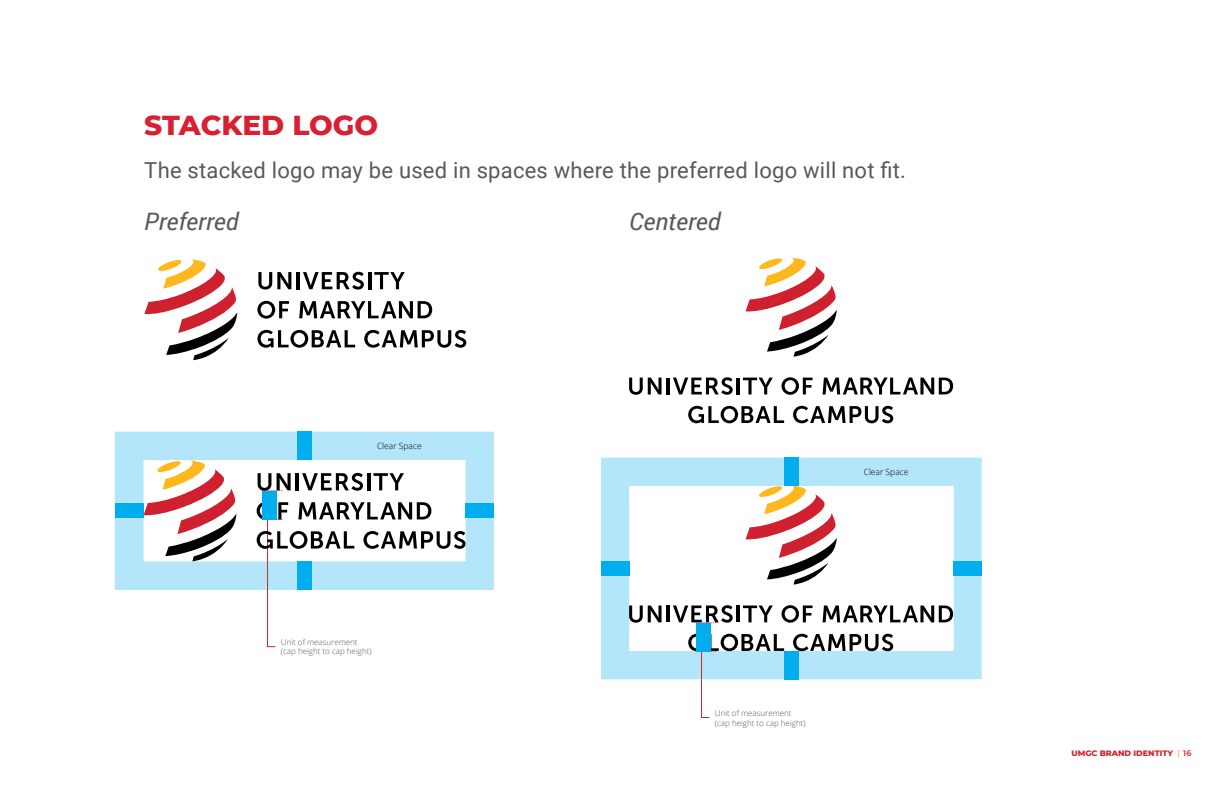
<style>
.page{position:relative;width:1224px;height:792px;background:#fff}
.page>*{position:absolute;margin:0;border:0;box-sizing:border-box;transform-origin:0 0}
.t1{font:800 28px "Montserrat";color:#da1f32}
.t2{font:italic 24px "Roboto";color:#58595b}
.t3{font:22px "Roboto";letter-spacing:.01em;color:#58595b}
.t4{font:300 8.5px "Open Sans";color:#000}
.t5{font:300 8px/9.6px "Open Sans";color:#58595b}
.t6{font:800 8px "Montserrat";color:#cf202f}
.s1{font-weight:600;color:#ffb71e}
.s2{font-weight:600}
</style>
<div class="page">
<svg style="left:115px;top:432px;width:379px;height:158px;fill:#b3e6fa"></svg>
<div style="left:297px;top:432px;width:15px;height:28px;background:#00aeef"></div>
<svg style="left:258px;top:272px;width:33px;height:18px"></svg>
<hr style="left:297px;top:272px;width:3px;height:17px;background:#000">
<svg style="left:303px;top:272px;width:61px;height:18px"></svg>
<hr style="left:368px;top:272px;width:3px;height:17px;background:#000">
<svg style="left:374px;top:272px;width:31px;height:17px"></svg>
<svg style="left:257px;top:301px;width:32px;height:18px"></svg>
<svg style="left:299px;top:301px;width:133px;height:17px"></svg>
<svg style="left:257px;top:330px;width:98px;height:18px"></svg>
<svg style="left:364px;top:330px;width:102px;height:18px"></svg>
<svg style="left:144px;top:259px;width:93px;height:101px"></svg>
<svg style="left:629px;top:378px;width:33px;height:17px"></svg>
<hr style="left:667px;top:378px;width:3px;height:16px;background:#000">
<svg style="left:673px;top:377px;width:60px;height:18px"></svg>
<hr style="left:737px;top:378px;width:3px;height:16px;background:#000">
<svg style="left:743px;top:378px;width:30px;height:16px"></svg>
<svg style="left:782px;top:377px;width:31px;height:18px"></svg>
<svg style="left:823px;top:378px;width:130px;height:16px"></svg>
<svg style="left:688px;top:406px;width:96px;height:17px"></svg>
<svg style="left:793px;top:406px;width:100px;height:17px"></svg>
<svg style="left:746px;top:258px;width:91px;height:99px"></svg>
<svg style="left:258px;top:473px;width:33px;height:18px"></svg>
<hr style="left:296px;top:473px;width:3px;height:17px;background:#000">
<svg style="left:302px;top:473px;width:61px;height:18px"></svg>
<hr style="left:367px;top:473px;width:3px;height:17px;background:#000">
<svg style="left:374px;top:473px;width:30px;height:17px"></svg>
<svg style="left:257px;top:502px;width:209px;height:145px"></svg>
<svg style="left:144px;top:460px;width:92px;height:101px"></svg>
<div style="left:297px;top:561px;width:15px;height:29px;background:#00aeef"></div>
<div style="left:115px;top:504px;width:29px;height:14px;background:#00aeef"></div>
<div style="left:466px;top:504px;width:28px;height:14px;background:#00aeef"></div>
<svg style="left:601px;top:458px;width:381px;height:221px"></svg>
<div style="left:262px;top:491px;width:14px;height:28px;background:#00aeef"></div>
<div style="left:601px;top:561px;width:28px;height:15px;background:#00aeef"></div>
<div style="left:954px;top:561px;width:28px;height:15px;background:#00aeef"></div>
<div style="left:784px;top:458px;width:14px;height:28px;background:#00aeef"></div>
<div style="left:784px;top:651px;width:14px;height:28px;background:#00aeef"></div>
<svg style="left:688px;top:634px;width:96px;height:84px"></svg>
<svg style="left:673px;top:605px;width:60px;height:19px"></svg>
<div style="left:696px;top:623px;width:14px;height:28px;background:#00aeef"></div>
<h1 class="t1" style="left:144px;top:105px;width:235px">STACKED LOGO</h1>
<h3 class="t3" style="left:144px;top:154px;width:763px">The stacked logo may be used in spaces where the preferred logo will not fit.</h3>
<h2 class="t2" style="left:144px;top:205px;width:96px">Preferred</h2>
<h2 class="t2" style="left:629px;top:205px;width:93px">Centered</h2>
<p class="t4" style="left:377px;top:440px;width:46px">Clear Space</p>
<p class="t5" style="left:281px;top:637px;width:92px">Unit of measurement (cap height to cap height)</p>
<p class="t4" style="left:864px;top:466px;width:46px">Clear Space</p>
<p class="t5" style="left:715px;top:708px;width:92px">Unit of measurement (cap height to cap height)</p>
<p class="t6" style="left:1072px;top:747px;width:121px">UMGC BRAND IDENTITY <span class="s1">|</span> <span class="s2">16</span></p>
</div>
